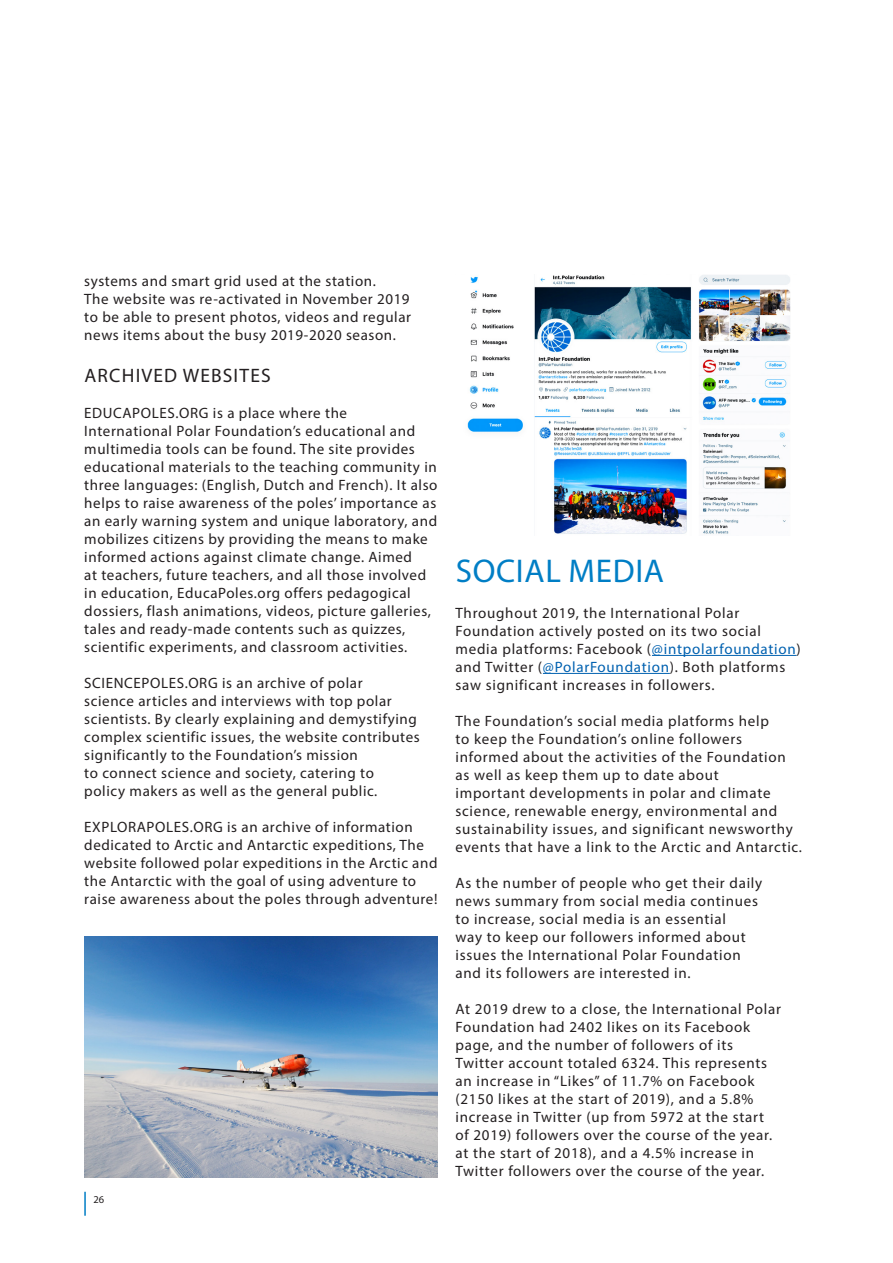
<style>
.page{position:relative;width:893px;height:1263px;background:#fff}
.page>*{position:absolute;margin:0;border:0;box-sizing:border-box;transform-origin:0 0}
.texte{font:33px "Myriad Pro";letter-spacing:.02em;color:#007ec5}
.texte-2{font:19.5px "Myriad Pro";letter-spacing:.06em;color:#231f20}
.texte-3{font:15px/18px "Myriad Pro";letter-spacing:.04em;color:#231f20}
.t1{font:10.5px "Myriad Pro";color:#231f20}
.s1{color:#0161b0}
</style>
<div class="page">
<hr style="left:84px;top:1192px;width:2px;height:24px;background:#007ec5">
<hr style="left:652px;top:655px;width:145px;height:1px;background:#0161b0">
<hr style="left:543px;top:673px;width:127px;height:1px;background:#0161b0">
<img style="left:467px;top:275px;width:324px;height:259px">
<img style="left:85px;top:936px;width:352px;height:242px">
<p class="texte-3" style="left:84px;top:271px;width:293px">systems and smart grid used at the station.</p>
<p class="texte-3" style="left:84px;top:289px;width:328px;text-align:justify">The website was re-activated in November 2019 to be able to present photos, videos and regular news items about the busy 2019-2020 season.</p>
<p class="texte-2" style="left:84px;top:363px;width:188px">ARCHIVED WEBSITES</p>
<p class="texte-3" style="left:84px;top:403px;width:355px">EDUCAPOLES.ORG is a place where the International Polar Foundation’s educational and multimedia tools can be found. The site provides educational materials to the teaching community in three languages: (English, Dutch and French). It also helps to raise awareness of the poles’ importance as an early warning system and unique laboratory, and mobilizes citizens by providing the means to make informed actions against climate change. Aimed<br>at teachers, future teachers, and all those involved in education, EducaPoles.org offers pedagogical dossiers, flash animations, videos, picture galleries, tales and ready-made contents such as quizzes, scientific experiments, and classroom activities.</p>
<p class="texte-3" style="left:84px;top:673px;width:337px">SCIENCEPOLES.ORG is an archive of polar<br>science articles and interviews with top polar scientists. By clearly explaining and demystifying complex scientific issues, the website contributes significantly to the Foundation’s mission<br>to connect science and society, catering to<br>policy makers as well as the general public.</p>
<p class="texte-3" style="left:84px;top:817px;width:355px">EXPLORAPOLES.ORG is an archive of information dedicated to Arctic and Antarctic expeditions, The website followed polar expeditions in the Arctic and the Antarctic with the goal of using adventure to raise awareness about the poles through adventure!</p>
<p class="t1" style="left:94px;top:1193px;width:12px">26</p>
<p class="texte" style="left:456px;top:550px;width:210px">SOCIAL MEDIA</p>
<p class="texte-3" style="left:455px;top:604px;width:347px">Throughout 2019, the International Polar Foundation actively posted on its two social media platforms: Facebook (<span class="s1">@intpolarfoundation</span>) and Twitter (<span class="s1">@PolarFoundation</span>). Both platforms saw significant increases in followers.</p>
<p class="texte-3" style="left:455px;top:712px;width:348px">The Foundation’s social media platforms help<br>to keep the Foundation’s online followers informed about the activities of the Foundation as well as keep them up to date about<br>important developments in polar and climate science, renewable energy, environmental and sustainability issues, and significant newsworthy events that have a link to the Arctic and Antarctic.</p>
<p class="texte-3" style="left:455px;top:874px;width:308px">As the number of people who get their daily news summary from social media continues to increase, social media is an essential<br>way to keep our followers informed about issues the International Polar Foundation and its followers are interested in.</p>
<p class="texte-3" style="left:455px;top:1000px;width:327px">At 2019 drew to a close, the International Polar Foundation had 2402 likes on its Facebook page, and the number of followers of its Twitter account totaled 6324. This represents an increase in “Likes” of 11.7% on Facebook (2150 likes at the start of 2019), and a 5.8% increase in Twitter (up from 5972 at the start of 2019) followers over the course of the year. at the start of 2018), and a 4.5% increase in Twitter followers over the course of the year.</p>
</div>
